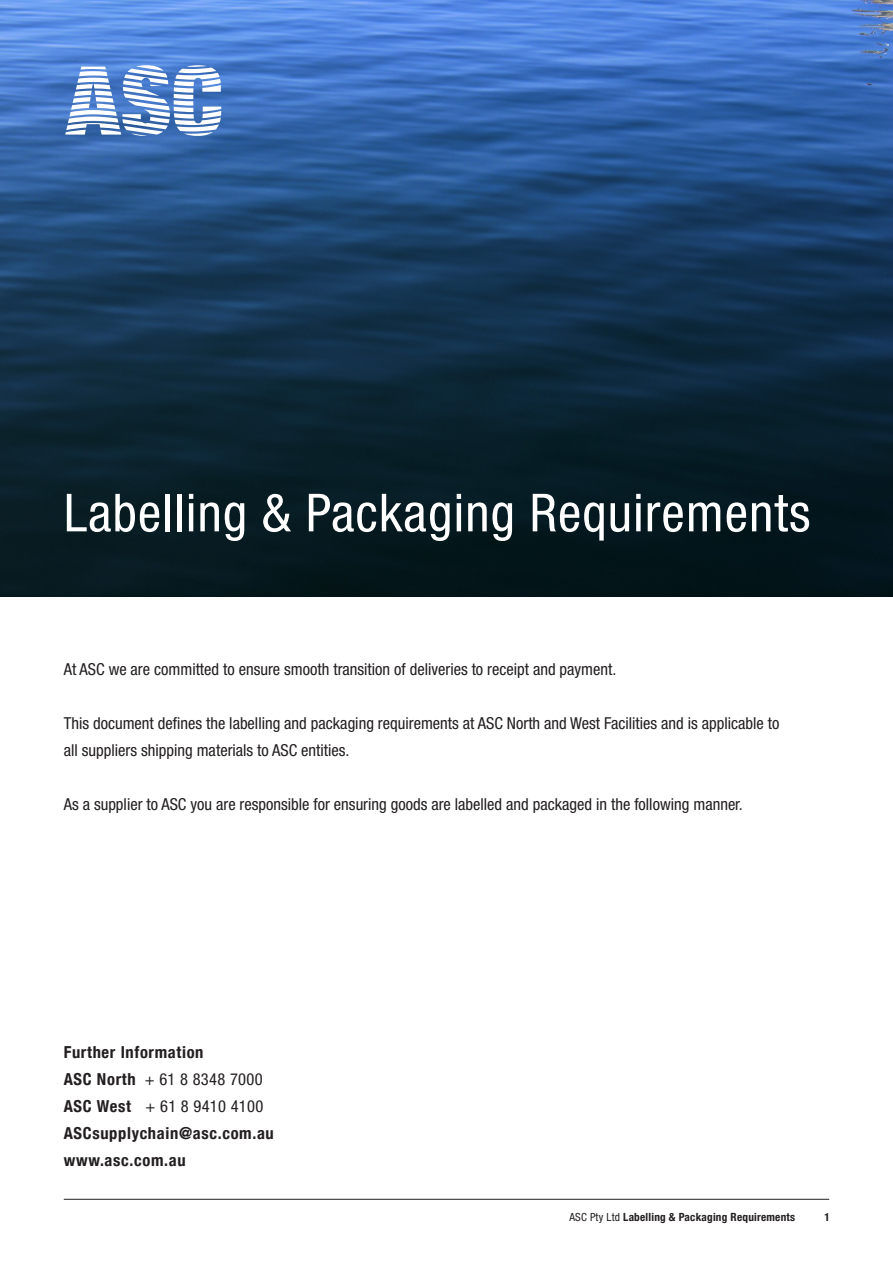
<style>
.page{position:relative;width:893px;height:1263px;background:#fff}
.page>*{position:absolute;margin:0;border:0;box-sizing:border-box;transform-origin:0 0}
.t1{font:condensed 52.5px "Helvetica Neue LT Std";letter-spacing:.02em;color:#fff}
.Sub_Header_3{font:condensed 16.5px/27px "Helvetica Neue LT Std";color:#231f20}
.Body_Copy{font:condensed 16.5px "Helvetica Neue LT Std";letter-spacing:.02em;color:#231f20}
.Sub_Header_3-2{font:700 condensed 16.5px "Helvetica Neue LT Com";letter-spacing:.04em;color:#231f20}
.Body_Copy-2{font:700 condensed 16.5px "Helvetica Neue LT Com";letter-spacing:.04em;color:#231f20}
.Body_Copy-3{font:700 condensed 11.25px "Helvetica Neue LT Com";letter-spacing:.02em;color:#231f20}
.s1{font-family:"Helvetica Neue LT Com";font-weight:700}
.s2{font-family:"Helvetica Neue LT Std";font-weight:400}
</style>
<div class="page">
<img style="left:0;top:1px;width:893px;height:595px">
<svg style="left:65px;top:65px;width:156px;height:71px"></svg>
<hr style="left:64px;top:1199px;width:765px;height:1px;background:#231f20">
<p class="t1" style="left:64px;top:482px;width:748px">Labelling &amp; Packaging Requirements</p>
<p class="Sub_Header_3" style="left:64px;top:656px;width:554px">At ASC we are committed to ensure smooth transition of deliveries to receipt and payment.</p>
<p class="Sub_Header_3" style="left:64px;top:710px;width:717px">This document defines the labelling and packaging requirements at ASC North and West Facilities and is applicable to all suppliers shipping materials to ASC entities.</p>
<p class="Sub_Header_3" style="left:64px;top:791px;width:681px">As a supplier to ASC you are responsible for ensuring goods are labelled and packaged in the following manner.</p>
<p class="Body_Copy-2" style="left:64px;top:1042px;width:141px">Further Information</p>
<p class="Body_Copy" style="left:64px;top:1069px;width:200px"><span class="s1">ASC North</span> + 61 8 8348 7000</p>
<p class="Body_Copy" style="left:64px;top:1096px;width:201px"><span class="s1">ASC West</span> + 61 8 9410 4100</p>
<p class="Sub_Header_3-2" style="left:64px;top:1123px;width:212px">ASCsupplychain@asc.com.au</p>
<p class="Sub_Header_3-2" style="left:64px;top:1150px;width:123px">www.asc.com.au</p>
<p class="Body_Copy-3" style="left:569px;top:1210px;width:227px"><span class="s2">ASC Pty Ltd</span> Labelling &amp; Packaging Requirements</p>
<p class="Body_Copy-3" style="left:825px;top:1210px;width:7px">1</p>
</div>
